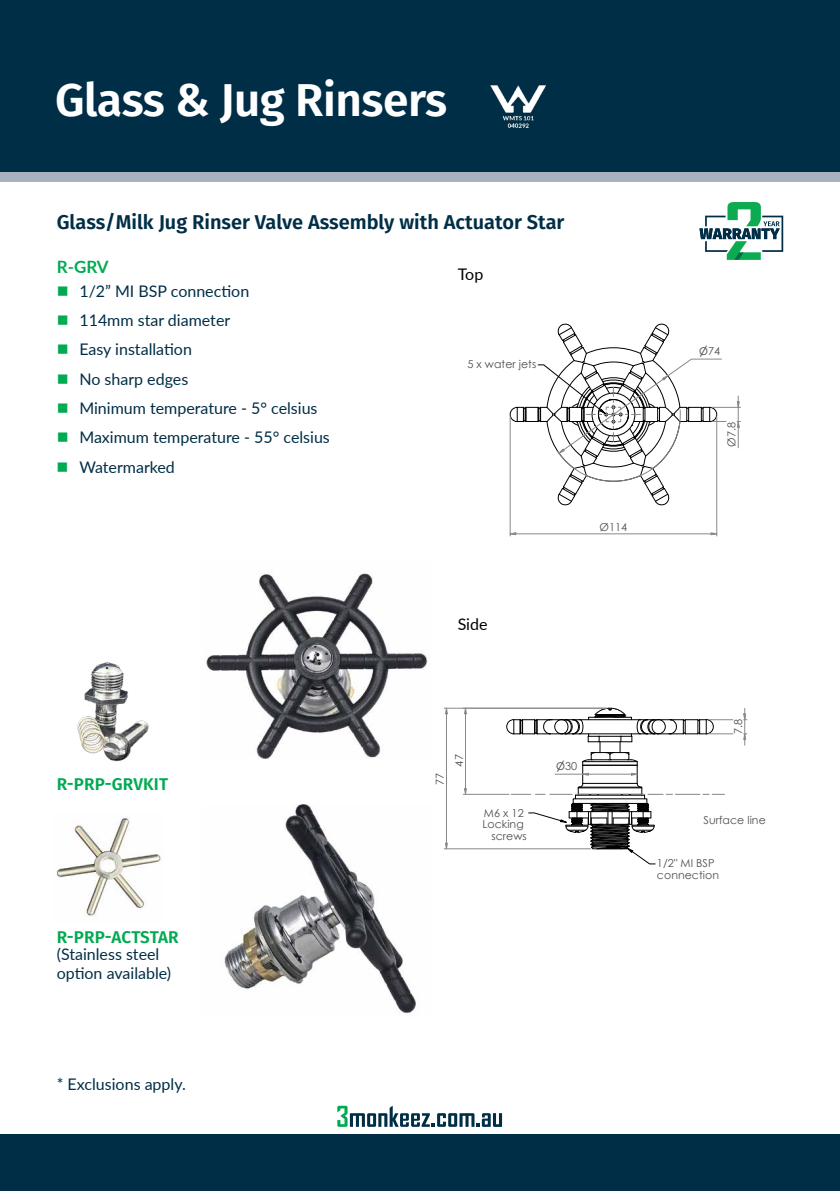
<style>
.page{position:relative;width:840px;height:1191px;background:#fff}
.page>*{position:absolute;margin:0;border:0;box-sizing:border-box;transform-origin:0 0}
.t1{font:600 46px "Fira Sans";letter-spacing:-.01em;color:#fff}
.t2{font:600 20px "Fira Sans";color:#002e46}
.t3{font:600 17px "Fira Sans";letter-spacing:.01em;color:#00aa52}
.t4{font:700 17px "Lato";color:#00aa52}
.t5{font:16px/29.4px "Lato";color:#002e46}
.t6{font:16px "Lato";color:#000}
.t7{font:11px/11.4px "Century Gothic";letter-spacing:.005em;color:#4e4f51}
.s1{font-family:"AIGDT";font-size:10.4px}
</style>
<div class="page">
<div style="left:0;top:1134px;width:839px;height:57px;background:#002e46"></div>
<svg style="left:337px;top:1105px;width:165px;height:22px"></svg>
<div style="left:0;top:0;width:839px;height:181px;background:#a9b0be"></div>
<div style="left:0;top:0;width:839px;height:171px;background:#002e46"></div>
<img style="left:206px;top:573px;width:222px;height:185px">
<img style="left:224px;top:804px;width:192px;height:210px">
<svg style="left:510px;top:532px;width:6px;height:3px"></svg>
<svg style="left:710px;top:532px;width:8px;height:3px"></svg>
<hr style="left:515px;top:533px;width:195px;height:1px;background:#87898b">
<hr style="left:509px;top:417px;width:1px;height:119px;background:#87898b">
<hr style="left:716px;top:417px;width:1px;height:119px;background:#87898b">
<svg style="left:509px;top:323px;width:231px;height:184px"></svg>
<svg style="left:420px;top:662px;width:328px;height:203px"></svg>
<svg style="left:463px;top:704px;width:4px;height:10px"></svg>
<svg style="left:463px;top:788px;width:4px;height:10px"></svg>
<hr style="left:465px;top:714px;width:1px;height:74px;background:#87898b">
<hr style="left:463px;top:794px;width:45px;height:1px;background:#87898b">
<svg style="left:444px;top:704px;width:4px;height:10px"></svg>
<svg style="left:444px;top:842px;width:4px;height:11px"></svg>
<hr style="left:446px;top:714px;width:1px;height:129px;background:#87898b">
<hr style="left:444px;top:848px;width:146px;height:1px;background:#87898b">
<hr style="left:444px;top:708px;width:162px;height:1px;background:#87898b">
<svg style="left:742px;top:708px;width:4px;height:37px"></svg>
<svg style="left:505px;top:707px;width:227px;height:89px"></svg>
<svg style="left:527px;top:802px;width:128px;height:62px"></svg>
<svg style="left:699px;top:202px;width:83px;height:58px"></svg>
<img style="left:77px;top:662px;width:72px;height:100px">
<img style="left:56px;top:817px;width:105px;height:99px">
<img style="left:490px;top:85px;width:56px;height:43px">
<h1 class="t1" style="left:55px;top:62px;width:393px">Glass &amp; Jug Rinsers</h1>
<p class="t2" style="left:57px;top:205px;width:509px">Glass/Milk Jug Rinser Valve Assembly with Actuator Star</p>
<p class="t4" style="left:57px;top:254px;width:53px">R-GRV</p>
<p class="t5" style="left:79px;top:275px;width:252px">1/2” MI BSP connection<br>114mm star diameter<br>Easy installation<br>No sharp edges<br>Minimum temperature - 5° celsius<br>Maximum temperature - 55° celsius<br>Watermarked</p>
<p class="t6" style="left:457px;top:263px;width:27px">Top</p>
<p class="t7" style="left:467px;top:358px;width:70px">5 x water jets</p>
<p class="t6" style="left:457px;top:612px;width:31px">Side</p>
<p class="t7" style="left:599px;top:521px;width:29px">Ø114</p>
<p class="t7" style="left:699px;top:345px;width:23px"><span class="s1">N</span>74</p>
<p class="t7" style="left:725px;top:447px;width:26px;rotate:-90deg">Ø7.8</p>
<p class="t3" style="left:57px;top:770px;width:113px">R-PRP-GRVKIT</p>
<p class="t3" style="left:57px;top:923px;width:123px">R-PRP-ACTSTAR</p>
<p class="t5" style="left:57px;top:944px;width:116px;line-height:19.2px">(Stainless steel option available)</p>
<p class="t7" style="left:434px;top:784px;width:14px;rotate:-90deg">77</p>
<p class="t7" style="left:453px;top:766px;width:14px;rotate:-90deg">47</p>
<p class="t7" style="left:482px;top:807px;width:46px;text-align:right">M6 x 12<br>Locking screws</p>
<p class="t7" style="left:556px;top:760px;width:23px"><span class="s1">N</span>30</p>
<p class="t7" style="left:732px;top:734px;width:17px;rotate:-90deg">7.8</p>
<p class="t7" style="left:703px;top:814px;width:64px">Surface line</p>
<p class="t7" style="left:656px;top:857px;width:64px">1/2" MI BSP connection</p>
<p class="t5" style="left:57px;top:1069px;width:130px">* Exclusions apply.</p>
</div>
